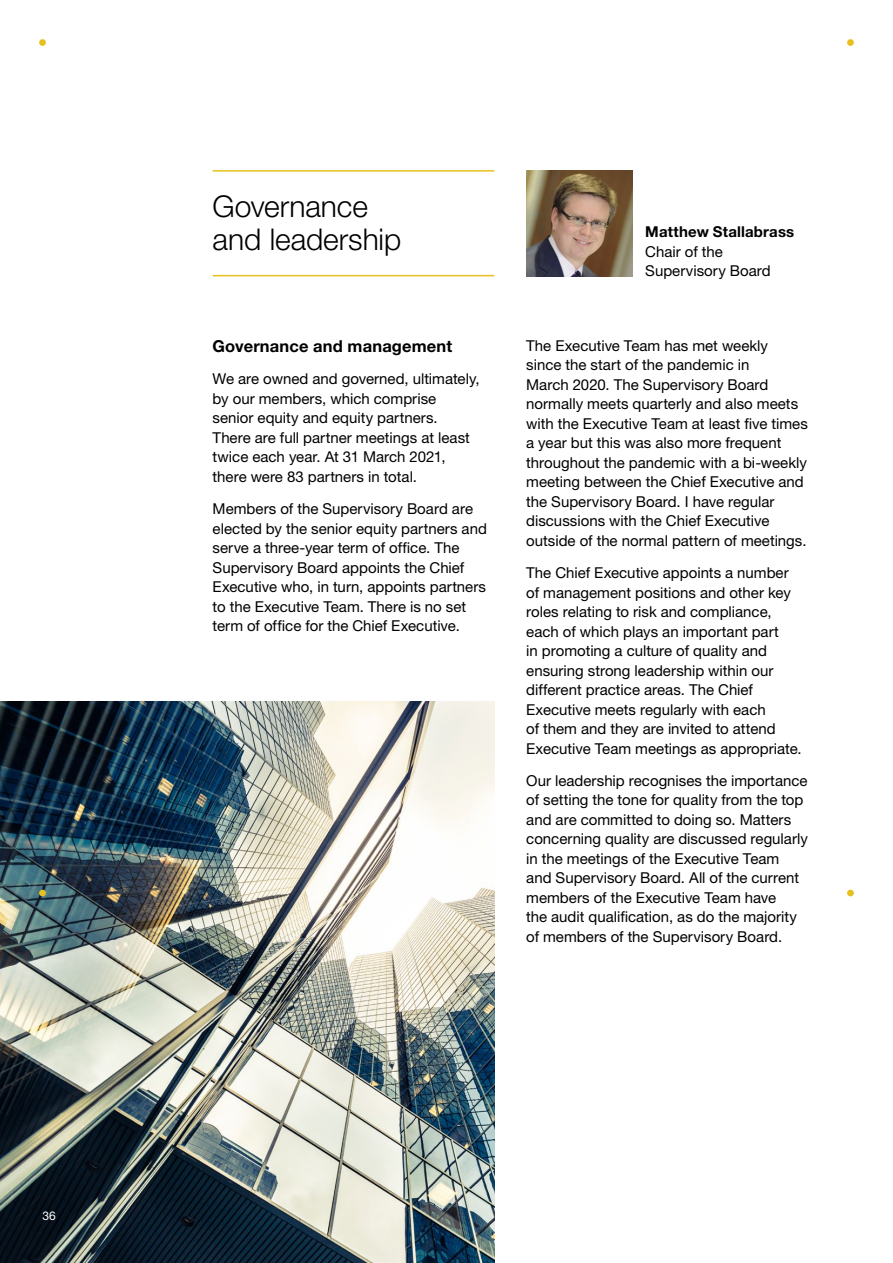
<style>
.page{position:relative;width:893px;height:1263px;background:#fff}
.page>*{position:absolute;margin:0;border:0;box-sizing:border-box;transform-origin:0 0}
.t1{font:300 30px/33px "Helvetica Neue LT Std";color:#000}
.t2{font:700 16.5px "Helvetica Neue LT Std";letter-spacing:.01em;color:#000}
.t3{font:15px/19.5px "Helvetica Neue LT Std";color:#000}
.t4{font:700 15px "Helvetica Neue LT Std";letter-spacing:.01em;color:#000}
.t5{font:12px "Helvetica Neue LT Std";color:#fff}
</style>
<div class="page">
<img style="left:0;top:702px;width:494px;height:561px">
<div style="left:39px;top:39px;width:7px;height:7px;background:#e7c01f;border-radius:50%"></div>
<div style="left:39px;top:890px;width:7px;height:6px;background:#e7c01f;border-radius:50%"></div>
<div style="left:847px;top:890px;width:7px;height:6px;background:#e7c01f;border-radius:50%"></div>
<div style="left:847px;top:39px;width:7px;height:7px;background:#e7c01f;border-radius:50%"></div>
<img style="left:526px;top:170px;width:106px;height:106px">
<hr style="left:213px;top:170px;width:281px;height:2px;background:#e7c01f">
<hr style="left:213px;top:275px;width:281px;height:1px;background:#e7c01f">
<p class="t5" style="left:43px;top:1209px;width:15px">36</p>
<h1 class="t1" style="left:213px;top:190px;width:190px">Governance and leadership</h1>
<p class="t2" style="left:213px;top:336px;width:241px">Governance and management</p>
<p class="t3" style="left:213px;top:369px;width:269px">We are owned and governed, ultimately, by our members, which comprise senior equity and equity partners.<br>There are full partner meetings at least twice each year. At 31 March 2021, there were 83 partners in total.</p>
<p class="t3" style="left:213px;top:499px;width:276px">Members of the Supervisory Board are elected by the senior equity partners and serve a three-year term of office. The Supervisory Board appoints the Chief Executive who, in turn, appoints partners to the Executive Team. There is no set term of office for the Chief Executive.</p>
<p class="t4" style="left:645px;top:223px;width:151px">Matthew Stallabrass</p>
<p class="t3" style="left:645px;top:242px;width:127px">Chair of the<br>Supervisory Board</p>
<p class="t3" style="left:526px;top:336px;width:283px">The Executive Team has met weekly<br>since the start of the pandemic in<br>March 2020. The Supervisory Board normally meets quarterly and also meets with the Executive Team at least five times a year but this was also more frequent throughout the pandemic with a bi-weekly meeting between the Chief Executive and the Supervisory Board. I have regular discussions with the Chief Executive outside of the normal pattern of meetings.</p>
<p class="t3" style="left:526px;top:563px;width:277px">The Chief Executive appoints a number of management positions and other key roles relating to risk and compliance, each of which plays an important part<br>in promoting a culture of quality and ensuring strong leadership within our different practice areas. The Chief Executive meets regularly with each<br>of them and they are invited to attend Executive Team meetings as appropriate.</p>
<p class="t3" style="left:526px;top:771px;width:283px">Our leadership recognises the importance of setting the tone for quality from the top and are committed to doing so. Matters concerning quality are discussed regularly in the meetings of the Executive Team and Supervisory Board. All of the current members of the Executive Team have<br>the audit qualification, as do the majority of members of the Supervisory Board.</p>
</div>
